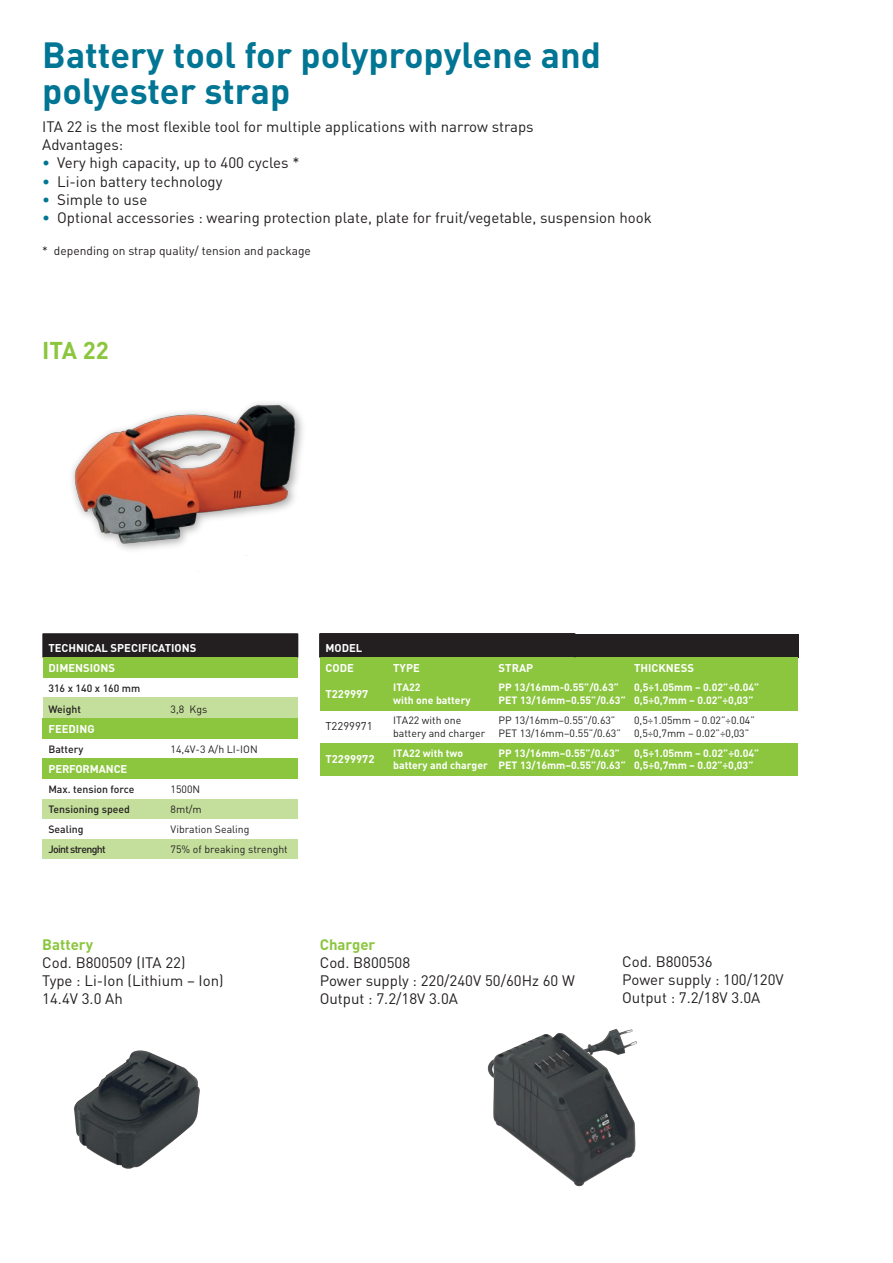
<style>
.page{position:relative;width:893px;height:1263px;background:#fff}
.page>*{position:absolute;margin:0;border:0;box-sizing:border-box;transform-origin:0 0}
.t1{font:700 36px/36px "DIN";color:#007594}
.t2{font:700 24px "DIN";color:#8bc63e}
.t3{font:15px/18px "DIN";color:#231f20}
.t4{font:700 15px "DIN";color:#8bc63e}
.t5{font:12px "DIN";color:#231f20}
.t6{font:700 11.25px/20.7px "DIN";color:#fff}
.t7{font:11.25px "DIN";color:#231f20}
.t8{font:700 10.5px/12.6px "DIN";color:#fff}
.t9{font:10.5px/12.6px "DIN";color:#231f20}
.t10{font:500 10.5px "DIN";color:#231f20}
.t11{font:500 10.5px "DIN";letter-spacing:-.065em;color:#231f20}
.s1{color:#007594}
</style>
<div class="page">
<img style="left:72px;top:403px;width:231px;height:169px">
<div style="left:165px;top:697px;width:133px;height:21px;background:#c4df9b"></div>
<div style="left:43px;top:697px;width:122px;height:21px;background:#c4df9b"></div>
<div style="left:43px;top:633px;width:255px;height:24px;background:#231f20"></div>
<div style="left:165px;top:758px;width:133px;height:21px;background:#8bc63e"></div>
<div style="left:43px;top:758px;width:122px;height:21px;background:#8bc63e"></div>
<div style="left:165px;top:718px;width:133px;height:20px;background:#8bc63e"></div>
<div style="left:43px;top:718px;width:122px;height:20px;background:#8bc63e"></div>
<div style="left:165px;top:657px;width:133px;height:21px;background:#8bc63e"></div>
<div style="left:43px;top:657px;width:122px;height:21px;background:#8bc63e"></div>
<div style="left:165px;top:798px;width:133px;height:20px;background:#c4df9b"></div>
<div style="left:43px;top:798px;width:122px;height:20px;background:#c4df9b"></div>
<div style="left:165px;top:838px;width:133px;height:20px;background:#c4df9b"></div>
<div style="left:43px;top:838px;width:122px;height:20px;background:#c4df9b"></div>
<div style="left:387px;top:678px;width:105px;height:32px;background:#8bc63e"></div>
<div style="left:320px;top:678px;width:67px;height:32px;background:#8bc63e"></div>
<div style="left:320px;top:633px;width:478px;height:24px;background:#231f20"></div>
<div style="left:387px;top:657px;width:105px;height:21px;background:#8bc63e"></div>
<div style="left:320px;top:657px;width:67px;height:21px;background:#8bc63e"></div>
<div style="left:387px;top:743px;width:105px;height:32px;background:#8bc63e"></div>
<div style="left:320px;top:743px;width:67px;height:32px;background:#8bc63e"></div>
<div style="left:492px;top:678px;width:136px;height:32px;background:#8bc63e"></div>
<div style="left:492px;top:657px;width:136px;height:21px;background:#8bc63e"></div>
<div style="left:492px;top:743px;width:136px;height:32px;background:#8bc63e"></div>
<div style="left:628px;top:678px;width:170px;height:32px;background:#8bc63e"></div>
<div style="left:628px;top:657px;width:170px;height:21px;background:#8bc63e"></div>
<div style="left:628px;top:743px;width:170px;height:32px;background:#8bc63e"></div>
<svg style="left:319px;top:633px;width:1px;height:24px"></svg>
<img style="left:73px;top:1050px;width:127px;height:119px">
<img style="left:487px;top:1029px;width:150px;height:158px">
<h1 class="t1" style="left:42px;top:35px;width:560px">Battery tool for polypropylene and polyester strap</h1>
<p class="t3" style="left:42px;top:118px;width:493px">ITA 22 is the most flexible tool for multiple applications with narrow straps<br>Advantages:</p>
<p class="t3" style="left:42px;top:154px;width:259px"><span class="s1">•</span> Very high capacity, up to 400 cycles *</p>
<p class="t3" style="left:42px;top:172px;width:182px"><span class="s1">•</span> Li-ion battery technology</p>
<p class="t3" style="left:42px;top:190px;width:106px"><span class="s1">•</span> Simple to use</p>
<p class="t3" style="left:42px;top:208px;width:611px"><span class="s1">•</span> Optional accessories : wearing protection plate, plate for fruit/vegetable, suspension hook</p>
<p class="t5" style="left:42px;top:243px;width:270px">* depending on strap quality/ tension and package</p>
<h2 class="t2" style="left:42px;top:335px;width:68px">ITA 22</h2>
<p class="t6" style="left:48px;top:636px;width:149px">TECHNICAL SPECIFICATIONS<br>DIMENSIONS</p>
<p class="t10" style="left:48px;top:681px;width:93px">316 x 140 x 160 mm</p>
<p class="t9" style="left:171px;top:702px;width:38px">3,8 Kgs</p>
<p class="t6" style="left:48px;top:718px;width:48px">FEEDING</p>
<p class="t10" style="left:48px;top:742px;width:36px">Battery</p>
<p class="t9" style="left:171px;top:742px;width:89px">14,4V-3 A/h LI-ION</p>
<p class="t6" style="left:48px;top:758px;width:80px">PERFORMANCE</p>
<p class="t10" style="left:48px;top:782px;width:87px">Max. tension force</p>
<p class="t9" style="left:171px;top:782px;width:31px">1500N</p>
<p class="t10" style="left:48px;top:802px;width:83px">Tensioning speed</p>
<p class="t9" style="left:171px;top:802px;width:33px">8mt/m</p>
<p class="t11" style="left:48px;top:842px;width:59px">Joint strenght</p>
<p class="t9" style="left:171px;top:842px;width:119px">75% of breaking strenght</p>
<p class="t10" style="left:49px;top:702px;width:34px">Weight</p>
<p class="t10" style="left:48px;top:822px;width:37px">Sealing</p>
<p class="t9" style="left:171px;top:822px;width:80px">Vibration Sealing</p>
<p class="t6" style="left:325px;top:636px;width:38px">MODEL<br>CODE</p>
<p class="t6" style="left:325px;top:683px;width:44px">T229997</p>
<p class="t6" style="left:393px;top:657px;width:28px">TYPE</p>
<p class="t8" style="left:393px;top:680px;width:79px">ITA22<br>with one battery</p>
<p class="t7" style="left:325px;top:719px;width:49px">T2299971</p>
<p class="t9" style="left:393px;top:713px;width:93px">ITA22 with one battery and charger</p>
<p class="t6" style="left:325px;top:748px;width:50px">T2299972</p>
<p class="t8" style="left:393px;top:746px;width:96px">ITA22 with two battery and charger</p>
<p class="t6" style="left:498px;top:657px;width:36px">STRAP</p>
<p class="t8" style="left:498px;top:680px;width:129px">PP 13/16mm-0.55”/0.63”<br>PET 13/16mm–0.55”/0.63”</p>
<p class="t9" style="left:498px;top:713px;width:124px">PP 13/16mm–0.55”/0.63”<br>PET 13/16mm–0.55”/0.63”</p>
<p class="t8" style="left:498px;top:746px;width:129px">PP 13/16mm–0.55”/0.63”<br>PET 13/16mm–0.55”/0.63”</p>
<p class="t6" style="left:634px;top:657px;width:61px">THICKNESS</p>
<p class="t8" style="left:634px;top:680px;width:127px">0,5÷1.05mm – 0.02”÷0.04”<br>0,5÷0,7mm – 0.02”÷0,03”</p>
<p class="t9" style="left:634px;top:713px;width:122px">0,5÷1.05mm – 0.02”÷0.04”<br>0,5÷0,7mm – 0.02”÷0,03”</p>
<p class="t8" style="left:634px;top:746px;width:127px">0,5÷1.05mm – 0.02”÷0.04”<br>0,5÷0,7mm – 0.02”÷0,03”</p>
<p class="t4" style="left:42px;top:934px;width:52px">Battery</p>
<p class="t3" style="left:42px;top:952px;width:183px">Cod. B800509 (ITA 22)<br>Type : Li-Ion (Lithium – Ion)<br>14.4V 3.0 Ah</p>
<p class="t4" style="left:320px;top:934px;width:57px">Charger</p>
<p class="t3" style="left:320px;top:952px;width:257px">Cod. B800508<br>Power supply : 220/240V 50/60Hz 60 W<br>Output : 7.2/18V 3.0A</p>
<p class="t3" style="left:622px;top:952px;width:163px">Cod. B800536<br>Power supply : 100/120V<br>Output : 7.2/18V 3.0A</p>
</div>
